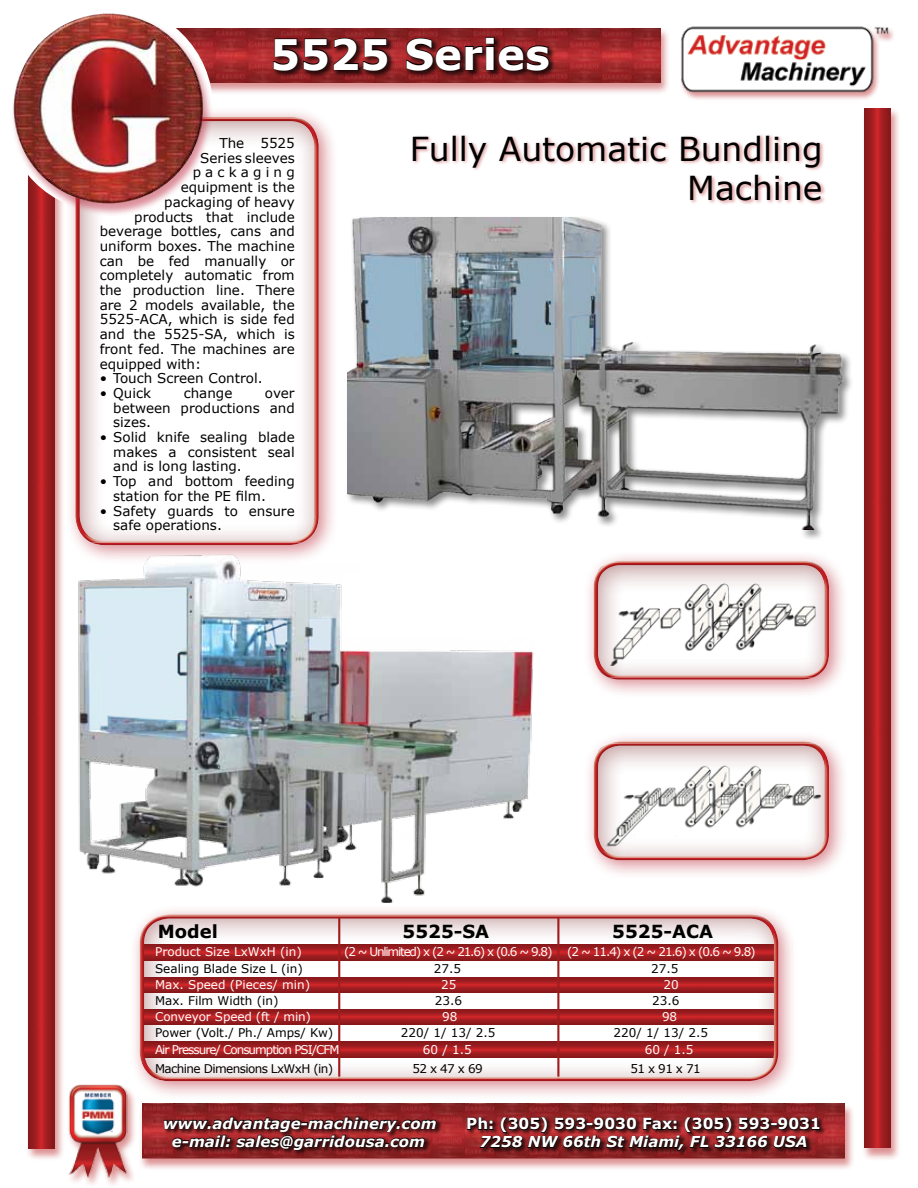
<style>
.page{position:relative;width:918px;height:1188px;background:#fff}
.page>*{position:absolute;margin:0;border:0;box-sizing:border-box;transform-origin:0 0}
.t1{font:700 42px "Verdana";color:#fff}
.t2{font:33px/39.6px "Verdana";color:#000;text-align:right}
.t3{font:700 18px "Verdana";color:#000}
.t4{font:700 15.3px "Verdana";color:#fff}
.t5{font:italic 700 15px "Verdana";color:#fff}
.t6{font:13.5px/14.7px "Verdana";color:#000;text-align:justify}
.t7{font:13.5px "Verdana";letter-spacing:.31em;color:#000}
.t8{font:12px "Verdana";color:#000}
.t9{font:12px "Verdana";letter-spacing:-.01em;color:#fff}
.t10{font:12px "Verdana";letter-spacing:-.1em;color:#fff}
.t11{font:12px "Verdana";letter-spacing:-.085em;color:#fff}
.t12{font:12px "Verdana";letter-spacing:-.05em;color:#000}
</style>
<div class="page">
<div style="left:88px;top:27px;width:583px;height:69px;background:#ba2729;opacity:.5"></div>
<img style="left:213px;top:29px;width:447px;height:54px">
<div style="left:138px;top:1103px;width:717px;height:68px;background:#ba2729;opacity:.5"></div>
<img style="left:142px;top:1104px;width:702px;height:54px">
<div style="left:171px;top:1133px;width:260px;height:23px;background:#000;opacity:.65"></div>
<div style="left:466px;top:1116px;width:360px;height:40px;background:#000;opacity:.65"></div>
<svg style="left:467px;top:1117px;width:353px;height:34px;background:#581617"></svg>
<div style="left:163px;top:1115px;width:279px;height:23px;background:#000;opacity:.65"></div>
<svg style="left:163px;top:1116px;width:274px;height:35px;background:#591617"></svg>
<div style="left:679px;top:26px;width:216px;height:75px;background:#ba2729;opacity:.5"></div>
<img style="left:680px;top:26px;width:209px;height:68px">
<div style="left:861px;top:107px;width:40px;height:1054px;background:#ba2729;opacity:.5"></div>
<img style="left:865px;top:108px;width:25px;height:1040px">
<div style="left:25px;top:110px;width:40px;height:1051px;background:#ba2729;opacity:.5"></div>
<img style="left:29px;top:216px;width:25px;height:932px">
<div style="left:66px;top:1083px;width:71px;height:105px;background:#ba2729;opacity:.5"></div>
<img style="left:66px;top:1083px;width:68px;height:97px">
<div style="left:411px;top:134px;width:415px;height:72px;background:#ba2428;opacity:.5"></div>
<div style="left:583px;top:731px;width:266px;height:149px;background:#b41928;opacity:.5"></div>
<div style="left:593px;top:741px;width:237px;height:117px;background:#fff;opacity:.9"></div>
<div style="left:593px;top:744px;width:237px;height:117px;background:#ba2428;opacity:.45"></div>
<img style="left:606px;top:760px;width:217px;height:87px">
<div style="left:583px;top:550px;width:266px;height:150px;background:#b41928;opacity:.5"></div>
<div style="left:593px;top:560px;width:237px;height:117px;background:#fff;opacity:.9"></div>
<div style="left:593px;top:563px;width:237px;height:117px;background:#ba2428;opacity:.45"></div>
<img style="left:611px;top:582px;width:207px;height:84px">
<div style="left:272px;top:36px;width:284px;height:42px;background:#000;opacity:.75"></div>
<svg style="left:273px;top:37px;width:115px;height:34px;background:#4f1314"></svg>
<svg style="left:405px;top:37px;width:145px;height:34px;background:#541416"></svg>
<div style="left:65px;top:106px;width:274px;height:459px;background:#b41928;opacity:.5"></div>
<div style="left:75px;top:119px;width:244px;height:427px;background:#ba2428;opacity:.45"></div>
<div style="left:10px;top:12px;width:203px;height:204px;background:#ba223a;opacity:.5"></div>
<img style="left:14px;top:14px;width:190px;height:190px;border-radius:95px">
<div style="left:129px;top:904px;width:669px;height:197px;background:#b41928;opacity:.5"></div>
<div style="left:139px;top:916px;width:640px;height:168px;background:#ba2428;opacity:.45"></div>
<img style="left:73px;top:550px;width:461px;height:352px">
<div style="left:346px;top:216px;width:508px;height:325px;background:#000;opacity:.45"></div>
<img style="left:348px;top:218px;width:500px;height:311px">
<h1 class="t1" style="left:271px;top:25px;width:281px">5525 Series</h1>
<p class="t6" style="left:219px;top:136px;width:77px">The 5525</p>
<p class="t6" style="left:200px;top:150px;width:96px">Series sleeves</p>
<p class="t7" style="left:193px;top:163px;width:104px">packaging</p>
<p class="t6" style="left:181px;top:180px;width:115px">equipment is the</p>
<p class="t6" style="left:164px;top:194px;width:132px">packaging of heavy</p>
<p class="t6" style="left:134px;top:209px;width:162px">products that include</p>
<p class="t6" style="left:100px;top:224px;width:197px">beverage bottles, cans and</p>
<p class="t6" style="left:100px;top:239px;width:197px">uniform boxes. The machine</p>
<p class="t6" style="left:100px;top:253px;width:197px">can be fed manually or</p>
<p class="t6" style="left:100px;top:268px;width:197px">completely automatic from</p>
<p class="t6" style="left:100px;top:283px;width:197px">the production line. There</p>
<p class="t6" style="left:100px;top:297px;width:196px">are 2 models available, the</p>
<p class="t6" style="left:100px;top:312px;width:197px">5525-ACA, which is side fed</p>
<p class="t6" style="left:100px;top:327px;width:196px">and the 5525-SA, which is</p>
<p class="t6" style="left:100px;top:341px;width:197px">front fed. The machines are</p>
<p class="t6" style="left:100px;top:356px;width:103px">equipped with:</p>
<p class="t6" style="left:100px;top:371px;width:164px">• Touch Screen Control.</p>
<p class="t6" style="left:100px;top:386px;width:53px">• Quick</p>
<p class="t6" style="left:184px;top:386px;width:50px">change</p>
<p class="t6" style="left:113px;top:386px;width:183px;text-indent:152px">over between productions and sizes.</p>
<p class="t6" style="left:113px;top:430px;width:183px;text-indent:-14px">• Solid knife sealing blade makes a consistent seal and is long lasting.</p>
<p class="t6" style="left:113px;top:474px;width:183px;text-indent:-14px">• Top and bottom feeding station for the PE film.</p>
<p class="t6" style="left:113px;top:503px;width:183px;text-indent:-14px">• Safety guards to ensure safe operations.</p>
<h2 class="t2" style="left:410px;top:128px;width:414px">Fully Automatic Bundling<br>Machine</h2>
<h3 class="t3" style="left:158px;top:919px;width:62px">Model</h3>
<h3 class="t3" style="left:403px;top:919px;width:88px">5525-SA</h3>
<h3 class="t3" style="left:612px;top:919px;width:102px">5525-ACA</h3>
<p class="t9" style="left:155px;top:944px;width:148px">Product Size LxWxH (in)</p>
<p class="t10" style="left:344px;top:944px;width:413px">(2 ~ Unlimited) x (2 ~ 21.6) x (0.6 ~ 9.8) (2 ~ 11.4) x (2 ~ 21.6) x (0.6 ~ 9.8)</p>
<p class="t8" style="left:155px;top:960px;width:149px">Sealing Blade Size L (in)</p>
<p class="t8" style="left:434px;top:960px;width:29px">27.5</p>
<p class="t8" style="left:651px;top:960px;width:29px">27.5</p>
<p class="t8" style="left:155px;top:993px;width:125px">Max. Film Width (in)</p>
<p class="t8" style="left:435px;top:993px;width:29px">23.6</p>
<p class="t8" style="left:652px;top:993px;width:29px">23.6</p>
<p class="t9" style="left:155px;top:976px;width:157px">Max. Speed (Pieces/ min)</p>
<p class="t9" style="left:441px;top:976px;width:17px">25</p>
<p class="t9" style="left:663px;top:976px;width:17px">20</p>
<p class="t9" style="left:155px;top:1009px;width:157px">Conveyor Speed (ft / min)</p>
<p class="t9" style="left:442px;top:1009px;width:17px">98</p>
<p class="t9" style="left:662px;top:1009px;width:17px">98</p>
<p class="t8" style="left:155px;top:1025px;width:180px">Power (Volt./ Ph./ Amps/ Kw)</p>
<p class="t8" style="left:401px;top:1025px;width:96px">220/ 1/ 13/ 2.5</p>
<p class="t8" style="left:614px;top:1025px;width:96px">220/ 1/ 13/ 2.5</p>
<p class="t11" style="left:155px;top:1041px;width:186px">Air Pressure/ Consumption PSI/CFM</p>
<p class="t9" style="left:423px;top:1041px;width:50px">60 / 1.5</p>
<p class="t9" style="left:645px;top:1041px;width:50px">60 / 1.5</p>
<p class="t12" style="left:155px;top:1061px;width:180px">Machine Dimensions LxWxH (in)</p>
<p class="t8" style="left:412px;top:1061px;width:72px">52 x 47 x 69</p>
<p class="t8" style="left:631px;top:1061px;width:72px">51 x 91 x 71</p>
<p class="t5" style="left:163px;top:1113px;width:275px">www.advantage-machinery.com</p>
<p class="t5" style="left:172px;top:1131px;width:255px">e-mail: sales@garridousa.com</p>
<p class="t4" style="left:466px;top:1113px;width:356px">Ph: (305) 593-9030 Fax: (305) 593-9031</p>
<p class="t5" style="left:480px;top:1131px;width:329px">7258 NW 66th St Miami, FL 33166 USA</p>
</div>
